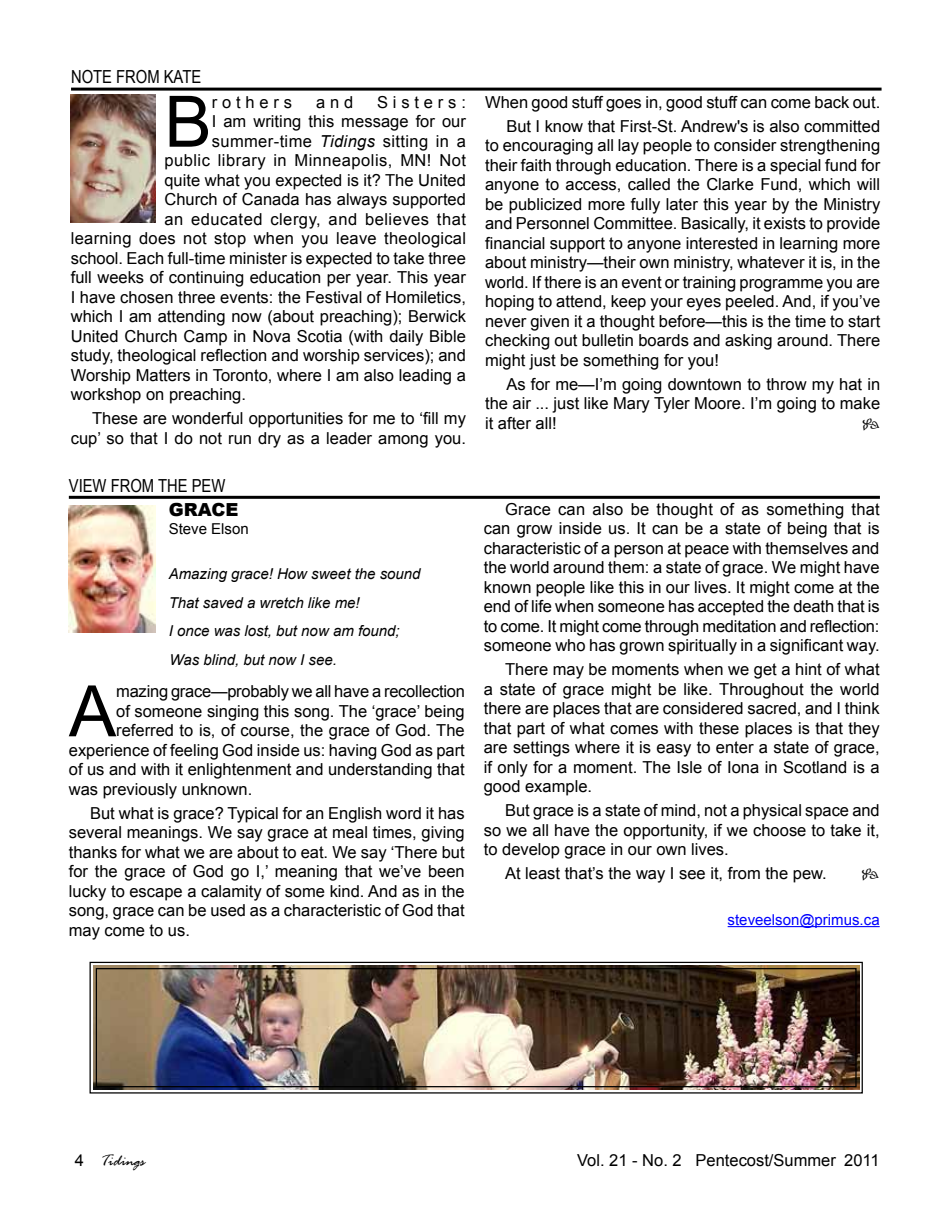
<style>
.page{position:relative;width:951px;height:1221px;background:#fff}
.page>*{position:absolute;margin:0;border:0;box-sizing:border-box;transform-origin:0 0}
.t1{font:70.95px "Arial";color:#000}
.t2{font:18px "Arial Narrow";color:#000}
.t3{font:900 18px "Arial";color:#000}
.t4{font:16.5px/19.5px "Arial";color:#000;text-align:justify}
.t5{font:16.5px "Arial";letter-spacing:.03em;color:#000}
.t6{font:16.5px "Arial";letter-spacing:.02em;color:#000}
.t7{font:16.5px "Arial";letter-spacing:.025em;color:#000}
.t8{font:italic 16.5px "Rage";color:#000}
.t9{font:16.5px "Arial";letter-spacing:.29em;color:#000}
.t10{font:16.5px "Arial";letter-spacing:.295em;color:#000}
.t11{font:16.5px "Minion Pro";color:#000}
.t12{font:italic 15px/28.5px "Arial";color:#000}
.t13{font:15px "Arial";color:#00f}
.t14{font:15px "Arial";color:#000}
.s1{font-style:italic}
.s2{font-family:"Arial";font-style:normal}
</style>
<div class="page">
<hr style="left:69px;top:496px;width:810px;height:3px;background:#000">
<hr style="left:727px;top:926px;width:152px;height:1px;background:#00f">
<img style="left:69px;top:505px;width:87px;height:127px">
<hr style="left:71px;top:88px;width:810px;height:3px;background:#000">
<img style="left:71px;top:94px;width:85px;height:128px">
<img style="left:89px;top:961px;width:774px;height:133px">
<div style="left:96px;top:968px;width:760px;height:119px;border:1px solid #000"></div>
<p class="t2" style="left:71px;top:64px;width:57px">NOTE FROM</p>
<p class="t2" style="left:164px;top:64px;width:39px">KATE</p>
<h1 class="t1" style="left:164px;top:75px;width:49px">B</h1>
<p class="t10" style="left:212px;top:91px;width:82px">rothers</p>
<p class="t4" style="left:316px;top:92px;width:39px">and</p>
<p class="t9" style="left:377px;top:91px;width:90px">Sisters:</p>
<p class="t4" style="left:212px;top:112px;width:256px">I am writing this message for our</p>
<p class="t7" style="left:212px;top:130px;width:256px">summer-time <span class="s1">Tidings</span> sitting in a</p>
<p class="t5" style="left:164px;top:150px;width:303px">public library in Minneapolis, MN! Not</p>
<p class="t4" style="left:164px;top:170px;width:303px">quite what you expected is it? The United</p>
<p class="t4" style="left:164px;top:190px;width:303px">Church of Canada has always supported</p>
<p class="t5" style="left:164px;top:208px;width:303px">an educated clergy, and believes that</p>
<p class="t6" style="left:71px;top:228px;width:397px">learning does not stop when you leave theological</p>
<p class="t4" style="left:71px;top:248px;width:396px">school. Each full-time minister is expected to take three</p>
<p class="t4" style="left:71px;top:268px;width:396px">full weeks of continuing education per year. This year</p>
<p class="t4" style="left:71px;top:287px;width:396px">I have chosen three events: the Festival of Homiletics,</p>
<p class="t4" style="left:71px;top:307px;width:396px">which I am attending now (about preaching); Berwick</p>
<p class="t4" style="left:71px;top:326px;width:396px">United Church Camp in Nova Scotia (with daily Bible</p>
<p class="t4" style="left:71px;top:346px;width:396px">study, theological reflection and worship services); and</p>
<p class="t4" style="left:71px;top:365px;width:396px">Worship Matters in Toronto, where I am also leading a</p>
<p class="t4" style="left:71px;top:385px;width:177px">workshop on preaching.</p>
<p class="t4" style="left:71px;top:409px;width:396px;text-align:right">These are wonderful opportunities for me to ‘fill my cup’ so that I do not run dry as a leader among you.</p>
<p class="t2" style="left:69px;top:472px;width:54px">VIEW FROM</p>
<p class="t2" style="left:158px;top:472px;width:69px">THE PEW</p>
<p class="t3" style="left:169px;top:496px;width:44px">GRACE</p>
<p class="t14" style="left:169px;top:518px;width:82px">Steve Elson</p>
<p class="t12" style="left:169px;top:560px;width:253px">Amazing grace! How sweet the sound<br>That saved a wretch like me!<br>I once was lost, but now am found;<br>Was blind, but now I see.</p>
<h1 class="t1" style="left:69px;top:665px;width:49px">A</h1>
<p class="t4" style="left:116px;top:682px;width:350px">mazing grace—probably we all have a recollection</p>
<p class="t4" style="left:116px;top:701px;width:350px">of someone singing this song. The ‘grace’ being</p>
<p class="t4" style="left:116px;top:721px;width:350px">referred to is, of course, the grace of God. The</p>
<p class="t4" style="left:69px;top:740px;width:397px">experience of feeling God inside us: having God as part</p>
<p class="t4" style="left:69px;top:760px;width:397px">of us and with it enlightenment and understanding that</p>
<p class="t4" style="left:69px;top:779px;width:185px">was previously unknown.</p>
<p class="t4" style="left:69px;top:803px;width:397px;text-indent:21px">But what is grace? Typical for an English word it has several meanings. We say grace at meal times, giving thanks for what we are about to eat. We say ‘There but for the grace of God go I,’ meaning that we’ve been lucky to escape a calamity of some kind. And as in the song, grace can be used as a characteristic of God that may come to us.</p>
<p class="t4" style="left:485px;top:90px;width:396px;line-height:24px;text-align:right">When good stuff goes in, good stuff can come back out.<br>But I know that First-St. Andrew's is also committed</p>
<p class="t4" style="left:485px;top:136px;width:397px">to encouraging all lay people to consider strengthening their faith through education. There is a special fund for anyone to access, called the Clarke Fund, which will be publicized more fully later this year by the Ministry and Personnel Committee. Basically, it exists to provide financial support to anyone interested in learning more about ministry—their own ministry, whatever it is, in the world. If there is an event or training programme you are hoping to attend, keep your eyes peeled. And, if you’ve never given it a thought before—this is the time to start checking out bulletin boards and asking around. There might just be something for you!</p>
<p class="t4" style="left:485px;top:374px;width:396px;text-indent:21px">As for me—I’m going downtown to throw my hat in the air ... just like Mary Tyler Moore. I’m going to make it after all!</p>
<p class="t11" style="left:861px;top:412px;width:20px">•</p>
<p class="t4" style="left:484px;top:499px;width:397px;text-indent:21px">Grace can also be thought of as something that can grow inside us. It can be a state of being that is characteristic of a person at peace with themselves and the world around them: a state of grace. We might have known people like this in our lives. It might come at the end of life when someone has accepted the death that is to come. It might come through meditation and reflection: someone who has grown spiritually in a significant way.</p>
<p class="t4" style="left:484px;top:660px;width:397px;text-indent:21px">There may be moments when we get a hint of what a state of grace might be like. Throughout the world there are places that are considered sacred, and I think that part of what comes with these places is that they are settings where it is easy to enter a state of grace, if only for a moment. The Isle of Iona in Scotland is a good example.</p>
<p class="t4" style="left:484px;top:801px;width:397px;text-indent:21px">But grace is a state of mind, not a physical space and so we all have the opportunity, if we choose to take it, to develop grace in our own lives.</p>
<p class="t4" style="left:505px;top:864px;width:323px">At least that’s the way I see it, from the pew.</p>
<p class="t11" style="left:861px;top:863px;width:20px">•</p>
<p class="t13" style="left:727px;top:909px;width:153px">steveelson@primus.ca</p>
<p class="t8" style="left:75px;top:1151px;width:72px"><span class="s2">4</span> Tidings</p>
<p class="t4" style="left:577px;top:1150px;width:304px">Vol. 21 - No. 2 Pentecost/Summer 2011</p>
</div>
